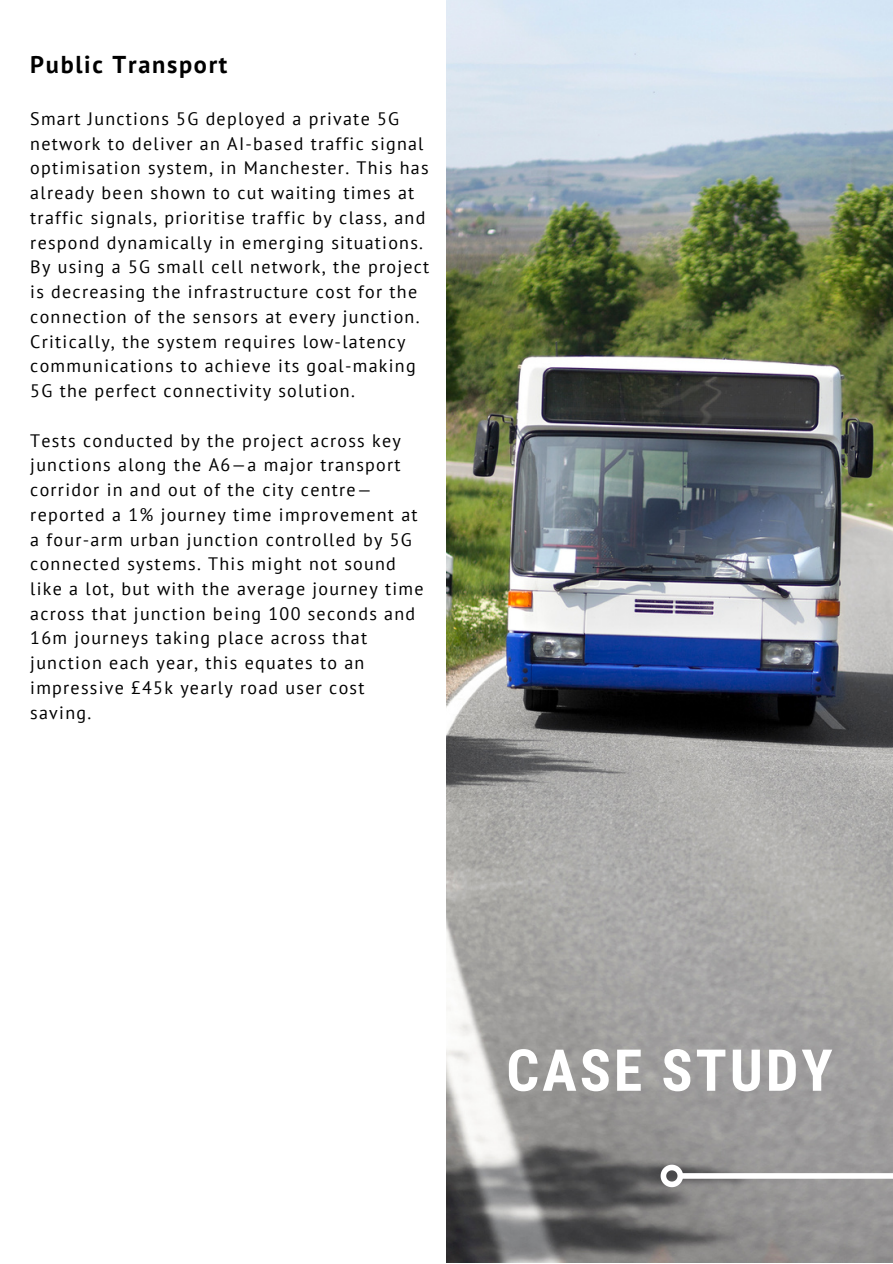
<style>
.page{position:relative;width:893px;height:1264px;background:#fff}
.page>*{position:absolute;margin:0;border:0;box-sizing:border-box;transform-origin:0 0}
.t1{font:700 57.9px "Roboto Condensed";letter-spacing:.05em;color:#fff}
.t2{font:700 24.3px "PT Sans";letter-spacing:.07em;color:#000}
.t3{font:18px/24.8px "PT Sans";letter-spacing:.07em;color:#000}
</style>
<div class="page">
<img style="left:446px;top:0;width:446px;height:1262px">
<div style="left:681px;top:1173px;width:211px;height:5px;background:#fff"></div>
<svg style="left:656px;top:1160px;width:31px;height:31px"></svg>
<h2 class="t2" style="left:30px;top:48px;width:199px">Public Transport</h2>
<p class="t3" style="left:30px;top:106px;width:400px">Smart Junctions 5G deployed a private 5G network to deliver an AI-based traffic signal optimisation system, in Manchester. This has already been shown to cut waiting times at traffic signals, prioritise traffic by class, and respond dynamically in emerging situations.<br>By using a 5G small cell network, the project is decreasing the infrastructure cost for the connection of the sensors at every junction.<br>Critically, the system requires low-latency communications to achieve its goal-making 5G the perfect connectivity solution.</p>
<p class="t3" style="left:30px;top:427px;width:394px">Tests conducted by the project across key junctions along the A6—a major transport corridor in and out of the city centre— reported a 1% journey time improvement at a four-arm urban junction controlled by 5G connected systems. This might not sound like a lot, but with the average journey time across that junction being 100 seconds and 16m journeys taking place across that junction each year, this equates to an impressive £45k yearly road user cost saving.</p>
<h1 class="t1" style="left:506px;top:1037px;width:328px">CASE STUDY</h1>
</div>
